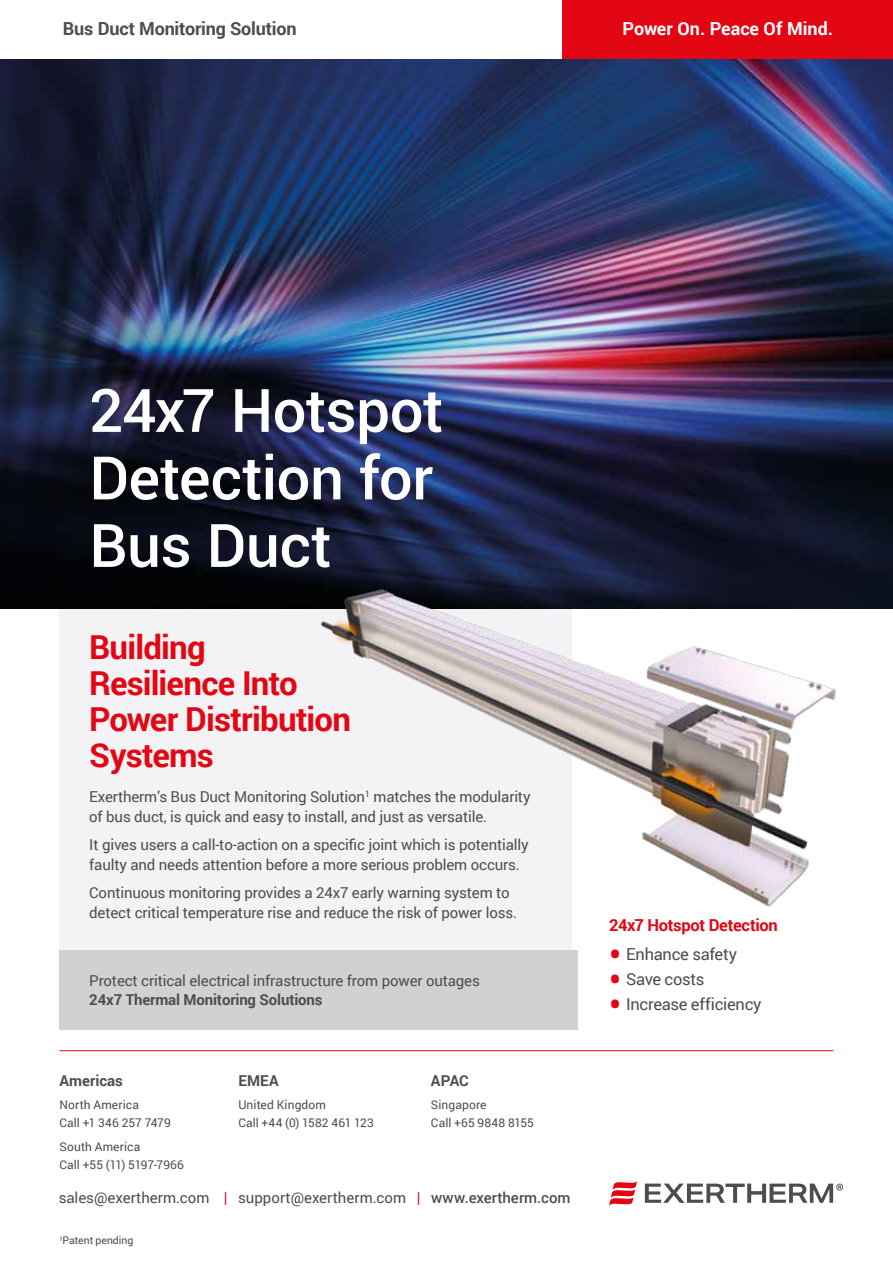
<style>
.page{position:relative;width:893px;height:1263px;background:#fff}
.page>*{position:absolute;margin:0;border:0;box-sizing:border-box;transform-origin:0 0}
.t1{font:500 60px/67.5px "Roboto";letter-spacing:-.01em;color:#fff}
.t2{font:700 33px/36px "Roboto";letter-spacing:-.025em;color:#e30613}
.t3{font:700 18px "Roboto";letter-spacing:-.01em;color:#4d4d4e}
.t4{font:700 18px "Roboto";color:#fff}
.t5{font:16.5px "Roboto";letter-spacing:-.015em;color:#4d4d4e}
.t6{font:700 16.5px "Roboto";letter-spacing:-.015em;color:#e30613}
.t7{font:15px/19.5px "Roboto";letter-spacing:-.01em;color:#4d4d4e}
.t8{font:700 15px "Roboto";letter-spacing:-.01em;color:#4d4d4e}
.t9{font:12px/18px "Roboto";letter-spacing:.005em;color:#4d4d4e}
.t10{font:10.5px "Roboto";letter-spacing:-.005em;color:#4a4a49}
.s1{color:#e30613}
.s2{font-weight:500}
.s3{font-weight:700;font-size:33px;color:#e30613}
</style>
<div class="page">
<div style="left:60px;top:608px;width:512px;height:342px;background:#f3f3f6"></div>
<div style="left:563px;top:0;width:330px;height:60px;background:#e30613"></div>
<img style="left:0;top:60px;width:893px;height:548px">
<img style="left:308px;top:568px;width:535px;height:339px">
<hr style="left:60px;top:1050px;width:773px;height:1px;background:#e30613">
<svg style="left:609px;top:1181px;width:28px;height:25px"></svg>
<svg style="left:645px;top:1183px;width:198px;height:20px"></svg>
<div style="left:60px;top:950px;width:518px;height:80px;background:#d1d1d3"></div>
<p class="t3" style="left:63px;top:16px;width:235px">Bus Duct Monitoring Solution</p>
<p class="t4" style="left:623px;top:15px;width:212px">Power On. Peace Of Mind.</p>
<h1 class="t1" style="left:89px;top:374px;width:356px">24x7 Hotspot<br>Detection for<br>Bus Duct</h1>
<h2 class="t2" style="left:89px;top:628px;width:263px">Building<br>Resilience Into<br>Power Distribution<br>Systems</h2>
<p class="t7" style="left:89px;top:787px;width:443px">Exertherm’s Bus Duct Monitoring Solution<sup>1</sup> matches the modularity of bus duct, is quick and easy to install, and just as versatile.</p>
<p class="t7" style="left:89px;top:835px;width:441px">It gives users a call-to-action on a specific joint which is potentially faulty and needs attention before a more serious problem occurs.</p>
<p class="t7" style="left:89px;top:883px;width:429px">Continuous monitoring provides a 24x7 early warning system to detect critical temperature rise and reduce the risk of power loss.</p>
<p class="t7" style="left:89px;top:970px;width:392px">Protect critical electrical infrastructure from power outages</p>
<p class="t8" style="left:89px;top:989px;width:235px">24x7 Thermal Monitoring Solutions</p>
<p class="t8" style="left:60px;top:1070px;width:65px">Americas</p>
<p class="t9" style="left:60px;top:1095px;width:113px">North America<br>Call +1 346 257 7479</p>
<p class="t9" style="left:60px;top:1137px;width:126px">South America<br>Call +55 (11) 5197-7966</p>
<p class="t8" style="left:238px;top:1070px;width:42px">EMEA</p>
<p class="t9" style="left:238px;top:1095px;width:137px">United Kingdom<br>Call +44 (0) 1582 461 123</p>
<p class="t8" style="left:431px;top:1070px;width:39px">APAC</p>
<p class="t9" style="left:431px;top:1095px;width:104px">Singapore<br>Call +65 9848 8155</p>
<p class="t7" style="left:59px;top:1188px;width:513px">sales@exertherm.com <span class="s1">|</span> support@exertherm.com <span class="s1">|</span> <span class="s2">www.exertherm.com</span></p>
<p class="t10" style="left:60px;top:1233px;width:75px"><sup>1</sup>Patent pending</p>
<p class="t6" style="left:609px;top:914px;width:170px">24x7 Hotspot Detection</p>
<p class="t5" style="left:609px;top:942px;width:130px"><span class="s3">•</span> Enhance safety</p>
<p class="t5" style="left:609px;top:967px;width:97px"><span class="s3">•</span> Save costs</p>
<p class="t5" style="left:609px;top:993px;width:154px"><span class="s3">•</span> Increase efficiency</p>
</div>
